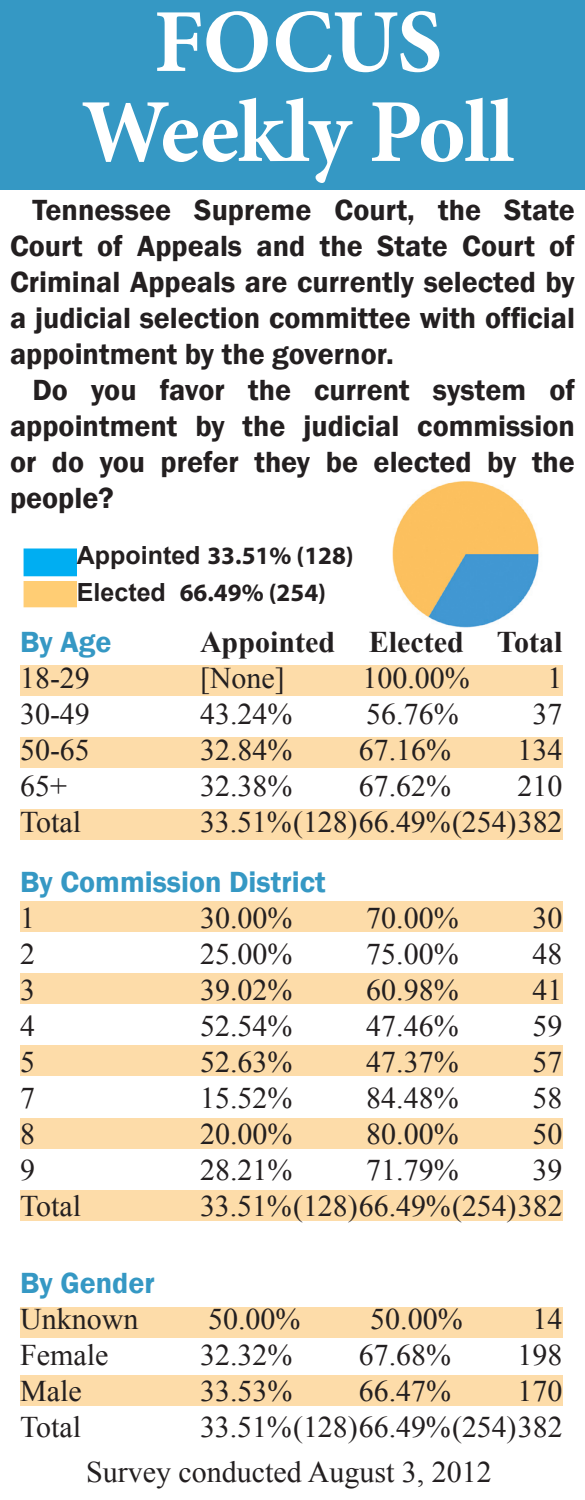
<style>
.page{position:relative;width:585px;height:1500px;background:#fff}
.page>*{position:absolute;margin:0;border:0;box-sizing:border-box;transform-origin:0 0}
.t1{font:700 90px/90px "Minion Pro";letter-spacing:-.01em;color:#fff;text-align:center}
.t2{font:30px "Times New Roman";color:#231f20}
.t3{font:600 30px/36px "Franklin Gothic";color:#231f20;text-align:justify}
.t4{font:600 30px "Franklin Gothic";color:#3598c4}
.t5{font:700 30px "Times New Roman";color:#231f20}
.t6{font:700 25px/37.5px "Myriad Pro";color:#231f20}
.s1{font-family:"Arial"}
</style>
<div class="page">
<div style="left:0;top:0;width:585px;height:189px;background:#3598c4"></div>
<div style="left:20px;top:665px;width:542px;height:31px;background:#fddca9"></div>
<div style="left:20px;top:737px;width:542px;height:31px;background:#fddca9"></div>
<div style="left:20px;top:809px;width:542px;height:31px;background:#fddca9"></div>
<div style="left:20px;top:902px;width:542px;height:30px;background:#fddca9"></div>
<div style="left:20px;top:1119px;width:542px;height:30px;background:#fddca9"></div>
<div style="left:20px;top:974px;width:542px;height:30px;background:#fddca9"></div>
<div style="left:20px;top:1191px;width:542px;height:30px;background:#fddca9"></div>
<div style="left:20px;top:1046px;width:542px;height:30px;background:#fddca9"></div>
<div style="left:20px;top:1307px;width:542px;height:31px;background:#fddca9"></div>
<div style="left:20px;top:1375px;width:542px;height:31px;background:#fddca9"></div>
<img style="left:23px;top:581px;width:54px;height:27px">
<img style="left:23px;top:548px;width:54px;height:29px">
<img style="left:392px;top:481px;width:147px;height:147px">
<h1 class="t1" style="left:81px;top:-4px;width:434px">FOCUS<br>Weekly Poll</h1>
<p class="t3" style="left:10px;top:192px;width:567px;text-indent:22px">Tennessee Supreme Court, the State Court of Appeals and the State Court of Criminal Appeals are currently selected by a judicial selection committee with official appointment by the governor.</p>
<p class="t3" style="left:10px;top:372px;width:567px;text-indent:22px">Do you favor the current system of appointment by the judicial commission or do you prefer they be elected by the people?</p>
<p class="t6" style="left:77px;top:536px;width:278px"><span class="s1">Appointed</span> 33.51% (128)<br><span class="s1">Elected</span> 66.49% (254)</p>
<p class="t4" style="left:20px;top:623px;width:93px">By Age</p>
<p class="t5" style="left:200px;top:621px;width:364px">Appointed Elected Total</p>
<p class="t2" style="left:20px;top:658px;width:71px">18-29</p>
<p class="t2" style="left:200px;top:658px;width:86px">[None]</p>
<p class="t2" style="left:362px;top:658px;width:109px">100.00%</p>
<p class="t2" style="left:547px;top:658px;width:16px">1</p>
<p class="t2" style="left:20px;top:694px;width:71px">30-49</p>
<p class="t2" style="left:200px;top:694px;width:94px">43.24%</p>
<p class="t2" style="left:366px;top:694px;width:94px">56.76%</p>
<p class="t2" style="left:533px;top:694px;width:31px">37</p>
<p class="t2" style="left:20px;top:730px;width:71px">50-65</p>
<p class="t2" style="left:200px;top:730px;width:94px">32.84%</p>
<p class="t2" style="left:359px;top:730px;width:94px">67.16%</p>
<p class="t2" style="left:518px;top:730px;width:46px">134</p>
<p class="t2" style="left:20px;top:766px;width:48px">65+</p>
<p class="t2" style="left:200px;top:766px;width:94px">32.38%</p>
<p class="t2" style="left:359px;top:766px;width:94px">67.62%</p>
<p class="t2" style="left:518px;top:766px;width:46px">210</p>
<p class="t2" style="left:20px;top:802px;width:63px">Total</p>
<p class="t2" style="left:200px;top:802px;width:364px">33.51% (128) 66.49% (254) 382</p>
<p class="t4" style="left:20px;top:863px;width:307px">By Commission District</p>
<p class="t2" style="left:20px;top:898px;width:16px">1</p>
<p class="t2" style="left:200px;top:898px;width:94px">30.00%</p>
<p class="t2" style="left:366px;top:898px;width:94px">70.00%</p>
<p class="t2" style="left:532px;top:898px;width:31px">30</p>
<p class="t2" style="left:20px;top:934px;width:16px">2</p>
<p class="t2" style="left:200px;top:934px;width:94px">25.00%</p>
<p class="t2" style="left:366px;top:934px;width:94px">75.00%</p>
<p class="t2" style="left:532px;top:934px;width:31px">48</p>
<p class="t2" style="left:20px;top:970px;width:16px">3</p>
<p class="t2" style="left:200px;top:970px;width:94px">39.02%</p>
<p class="t2" style="left:366px;top:970px;width:94px">60.98%</p>
<p class="t2" style="left:532px;top:970px;width:31px">41</p>
<p class="t2" style="left:20px;top:1006px;width:16px">4</p>
<p class="t2" style="left:200px;top:1006px;width:94px">52.54%</p>
<p class="t2" style="left:366px;top:1006px;width:94px">47.46%</p>
<p class="t2" style="left:532px;top:1006px;width:31px">59</p>
<p class="t2" style="left:20px;top:1042px;width:16px">5</p>
<p class="t2" style="left:200px;top:1042px;width:94px">52.63%</p>
<p class="t2" style="left:366px;top:1042px;width:94px">47.37%</p>
<p class="t2" style="left:532px;top:1042px;width:31px">57</p>
<p class="t2" style="left:20px;top:1078px;width:16px">7</p>
<p class="t2" style="left:200px;top:1078px;width:94px">15.52%</p>
<p class="t2" style="left:366px;top:1078px;width:94px">84.48%</p>
<p class="t2" style="left:532px;top:1078px;width:31px">58</p>
<p class="t2" style="left:20px;top:1114px;width:16px">8</p>
<p class="t2" style="left:200px;top:1114px;width:94px">20.00%</p>
<p class="t2" style="left:366px;top:1114px;width:94px">80.00%</p>
<p class="t2" style="left:532px;top:1114px;width:31px">50</p>
<p class="t2" style="left:20px;top:1150px;width:16px">9</p>
<p class="t2" style="left:200px;top:1150px;width:94px">28.21%</p>
<p class="t2" style="left:366px;top:1150px;width:94px">71.79%</p>
<p class="t2" style="left:532px;top:1150px;width:31px">39</p>
<p class="t2" style="left:20px;top:1186px;width:63px">Total</p>
<p class="t2" style="left:200px;top:1186px;width:364px">33.51% (128) 66.49% (254) 382</p>
<p class="t4" style="left:20px;top:1264px;width:136px">By Gender</p>
<p class="t2" style="left:20px;top:1299px;width:120px">Unknown</p>
<p class="t2" style="left:208px;top:1299px;width:94px">50.00%</p>
<p class="t2" style="left:370px;top:1299px;width:94px">50.00%</p>
<p class="t2" style="left:532px;top:1299px;width:31px">14</p>
<p class="t2" style="left:20px;top:1335px;width:90px">Female</p>
<p class="t2" style="left:200px;top:1335px;width:94px">32.32%</p>
<p class="t2" style="left:359px;top:1335px;width:94px">67.68%</p>
<p class="t2" style="left:517px;top:1335px;width:46px">198</p>
<p class="t2" style="left:20px;top:1371px;width:63px">Male</p>
<p class="t2" style="left:200px;top:1371px;width:94px">33.53%</p>
<p class="t2" style="left:359px;top:1371px;width:94px">66.47%</p>
<p class="t2" style="left:517px;top:1371px;width:46px">170</p>
<p class="t2" style="left:20px;top:1407px;width:63px">Total</p>
<p class="t2" style="left:200px;top:1407px;width:364px">33.51% (128) 66.49% (254) 382</p>
<p class="t2" style="left:86px;top:1451px;width:407px">Survey conducted August 3, 2012</p>
</div>
